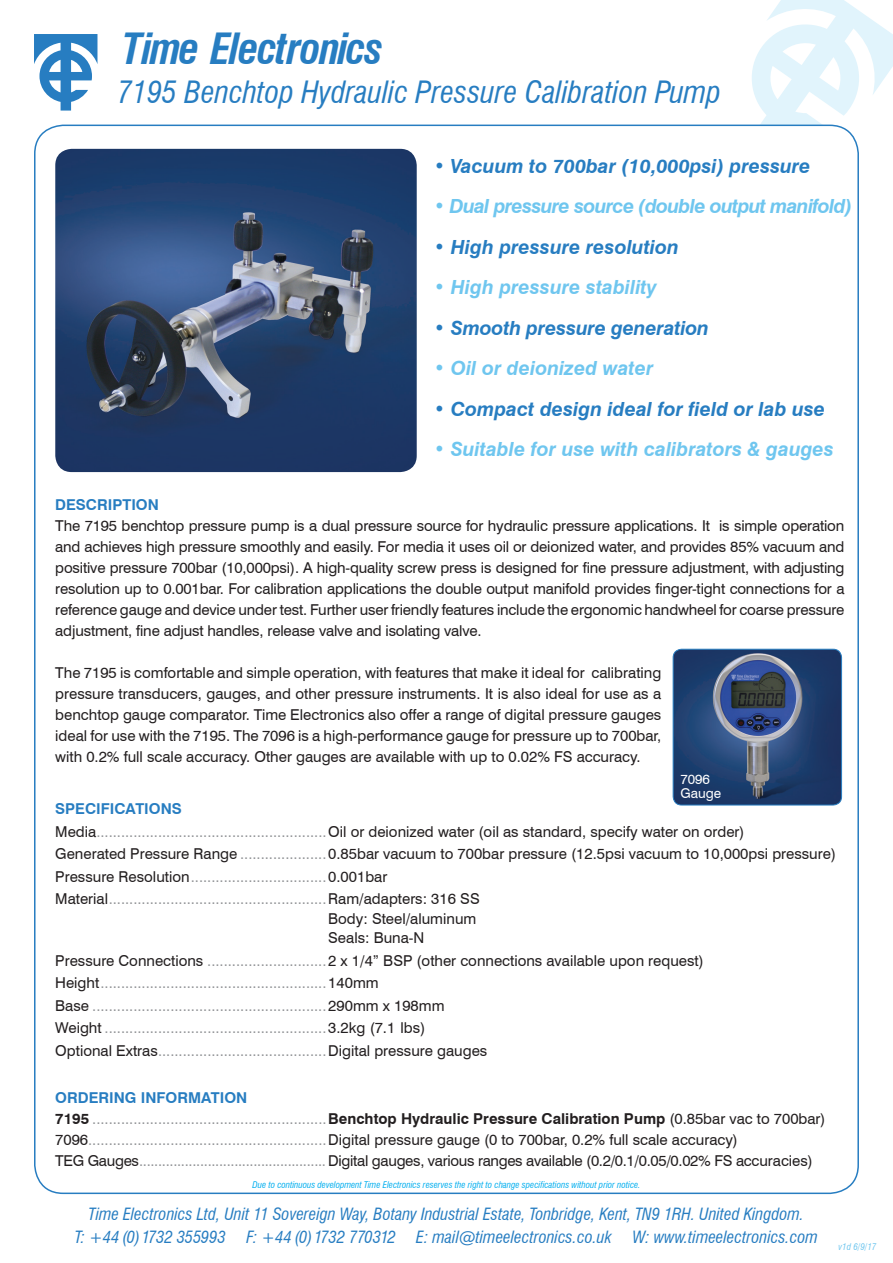
<style>
.page{position:relative;width:893px;height:1263px;background:#fff}
.page>*{position:absolute;margin:0;border:0;box-sizing:border-box;transform-origin:0 0}
.t1{font:italic 700 condensed 42px "Swiss 721 BT";letter-spacing:-.035em;color:#277dc1}
.t2{font:italic condensed 30px "Swiss 721 BT";color:#277dc1}
.t3{font:italic 700 19.5px "Swiss 721 BT";color:#277dc1}
.t4{font:italic 700 19.5px "Swiss 721 BT";color:#6fc6ef}
.t5{font:italic 700 19.5px "Swiss 721 BT";letter-spacing:-.035em;color:#6fc6ef}
.t6{font:italic condensed 16.5px "Swiss 721 BT";color:#277dc1}
.t7{font:italic condensed 16.5px "Swiss 721 BT";letter-spacing:-.02em;color:#277dc1}
.t8{font:15px/21px "Swiss 721 BT";color:#231f20;text-align:justify}
.t9{font:15px "Swiss 721 BT";color:#939598}
.t10{font:15px "Swiss 721 BT";letter-spacing:-.02em;color:#231f20}
.t11{font:700 15px "Swiss 721 BT";color:#277dc1}
.t12{font:13.5px/13.5px "Swiss 721 BT";color:#fff}
.t13{font:italic condensed 9px "Swiss 721 BT";color:#00aeef}
.t14{font:italic condensed 9px "Swiss 721 BT";color:#6fc6ef}
.s1{color:#939598}
.s2{color:#231f20}
.s3{font-weight:700;color:#231f20}
</style>
<div class="page">
<svg style="left:746px;top:0;width:147px;height:142px"></svg>
<svg style="left:34px;top:34px;width:63px;height:77px"></svg>
<div style="left:35px;top:125px;width:823px;height:1068px;background:#fff;border-radius:29px"></div>
<img style="left:55px;top:149px;width:362px;height:323px">
<img style="left:673px;top:649px;width:169px;height:156px">
<div style="left:673px;top:649px;width:169px;height:156px;border:1px solid #277dc1;border-radius:8px"></div>
<p class="t1" style="left:123px;top:24px;width:262px">Time Electronics</p>
<p class="t2" style="left:117px;top:74px;width:605px">7195 Benchtop Hydraulic Pressure Calibration Pump</p>
<p class="t3" style="left:434px;top:154px;width:378px">• Vacuum to 700bar (10,000psi) pressure</p>
<p class="t5" style="left:434px;top:194px;width:420px">• Dual pressure source (double output manifold)</p>
<p class="t3" style="left:434px;top:235px;width:247px">• High pressure resolution</p>
<p class="t4" style="left:434px;top:275px;width:224px">• High pressure stability</p>
<p class="t3" style="left:434px;top:316px;width:277px">• Smooth pressure generation</p>
<p class="t4" style="left:434px;top:356px;width:221px">• Oil or deionized water</p>
<p class="t3" style="left:434px;top:397px;width:393px">• Compact design ideal for field or lab use</p>
<p class="t4" style="left:434px;top:437px;width:402px">• Suitable for use with calibrators &amp; gauges</p>
<p class="t11" style="left:55px;top:495px;width:105px">DESCRIPTION</p>
<p class="t8" style="left:55px;top:515px;width:791px">The 7195 benchtop pressure pump is a dual pressure source for hydraulic pressure applications. It is simple operation and achieves high pressure smoothly and easily. For media it uses oil or deionized water, and provides 85% vacuum and positive pressure 700bar (10,000psi). A high-quality screw press is designed for fine pressure adjustment, with adjusting resolution up to 0.001bar. For calibration applications the double output manifold provides finger-tight connections for a reference gauge and device under test. Further user friendly features include the ergonomic handwheel for coarse pressure adjustment, fine adjust handles, release valve and isolating valve.</p>
<p class="t8" style="left:55px;top:662px;width:608px">The 7195 is comfortable and simple operation, with features that make it ideal for calibrating pressure transducers, gauges, and other pressure instruments. It is also ideal for use as a benchtop gauge comparator. Time Electronics also offer a range of digital pressure gauges ideal for use with the 7195. The 7096 is a high-performance gauge for pressure up to 700bar, with 0.2% full scale accuracy. Other gauges are available with up to 0.02% FS accuracy.</p>
<p class="t11" style="left:55px;top:800px;width:128px">SPECIFICATIONS</p>
<p class="t8" style="left:55px;top:821px;width:691px">Media<span class="s1">........................................................</span>Oil or deionized water (oil as standard, specify water on order)</p>
<p class="t8" style="left:55px;top:843px;width:782px;line-height:22.5px;text-align:left">Generated Pressure Range <span class="s1">.....................</span>0.85bar vacuum to 700bar pressure (12.5psi vacuum to 10,000psi pressure)<br>Pressure Resolution<span class="s1">.................................</span>0.001bar<br>Material<span class="s1">.....................................................</span>Ram/adapters: 316 SS</p>
<p class="t12" style="left:680px;top:772px;width:42px">7096<br>Gauge</p>
<p class="t8" style="left:55px;top:950px;width:650px">Pressure Connections <span class="s1">.............................</span>2 x 1/4” BSP (other connections available upon request)</p>
<p class="t9" style="left:55px;top:974px;width:325px"><span class="s2">Height</span>.......................................................<span class="s2">140mm</span></p>
<p class="t9" style="left:55px;top:996px;width:391px"><span class="s2">Base</span> .........................................................<span class="s2">290mm x 198mm</span></p>
<p class="t9" style="left:55px;top:1019px;width:372px"><span class="s2">Weight</span> ......................................................<span class="s2">3.2kg (7.1 lbs)</span></p>
<p class="t9" style="left:55px;top:1041px;width:434px"><span class="s2">Optional Extras</span>.........................................<span class="s2">Digital pressure gauges</span></p>
<p class="t11" style="left:55px;top:1088px;width:194px">ORDERING INFORMATION</p>
<p class="t9" style="left:55px;top:1109px;width:772px"><span class="s3">7195</span> .........................................................<span class="s3">Benchtop Hydraulic Pressure Calibration Pump</span> <span class="s2">(0.85bar vac to 700bar)</span></p>
<p class="t9" style="left:55px;top:1130px;width:684px"><span class="s2">7096</span>..........................................................<span class="s2">Digital pressure gauge (0 to 700bar, 0.2% full scale accuracy)</span></p>
<p class="t10" style="left:55px;top:1151px;width:759px">TEG Gauges<span class="s1">.................................................</span> Digital gauges, various ranges available (0.2/0.1/0.05/0.02% FS accuracies)</p>
<p class="t13" style="left:252px;top:1179px;width:390px">Due to continuous development Time Electronics reserves the right to change specifications without prior notice.</p>
<p class="t6" style="left:89px;top:1204px;width:716px">Time Electronics Ltd, Unit 11 Sovereign Way, Botany Industrial Estate, Tonbridge, Kent, TN9 1RH. United Kingdom.</p>
<p class="t6" style="left:75px;top:1227px;width:152px">T: +44 (0) 1732 355993</p>
<p class="t7" style="left:246px;top:1227px;width:151px">F: +44 (0) 1732 770312</p>
<p class="t6" style="left:416px;top:1227px;width:197px">E: mail@timeelectronics.co.uk</p>
<p class="t6" style="left:632px;top:1227px;width:187px">W: www.timeelectronics.com</p>
<p class="t14" style="left:839px;top:1241px;width:39px">v1d 6/9/17</p>
</div>
